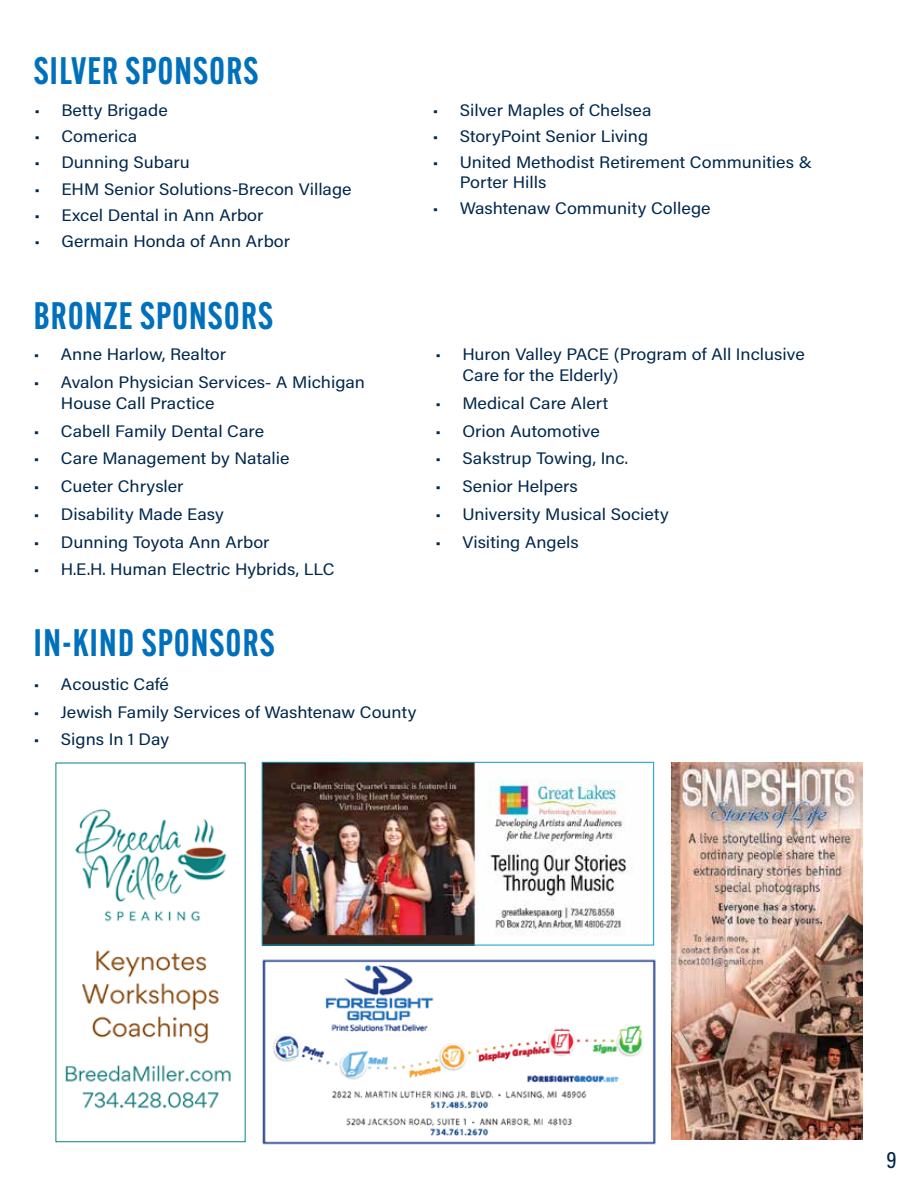
<style>
.page{position:relative;width:918px;height:1188px;background:#fff}
.page>*{position:absolute;margin:0;border:0;box-sizing:border-box;transform-origin:0 0}
.t1{font:600 37.5px "Alternate Gothic Cond ATF";letter-spacing:.03em;color:#0070bd}
.t2{font:500 24px "Acumin Pro Cond";color:#00274c}
.t3{font:16.8px/21px "Acumin Pro Semi Cond";color:#00274c;scale:1.13 1}
</style>
<div class="page">
<img style="left:65px;top:809px;width:166px;height:300px">
<img style="left:672px;top:763px;width:191px;height:376px">
<img style="left:264px;top:764px;width:365px;height:179px">
<div style="left:262px;top:762px;width:392px;height:183px;border:1px solid #08a0c9"></div>
<img style="left:262px;top:959px;width:394px;height:186px">
<h1 class="t1" style="left:34px;top:47px;width:226px">SILVER SPONSORS</h1>
<p class="t3" style="left:34px;top:99px;width:120px">• Betty Brigade</p>
<p class="t3" style="left:34px;top:125px;width:92px">• Comerica</p>
<p class="t3" style="left:34px;top:151px;width:139px">• Dunning Subaru</p>
<p class="t3" style="left:34px;top:178px;width:282px">• EHM Senior Solutions-Brecon Village</p>
<p class="t3" style="left:34px;top:204px;width:204px">• Excel Dental in Ann Arbor</p>
<p class="t3" style="left:34px;top:230px;width:228px">• Germain Honda of Ann Arbor</p>
<p class="t3" style="left:433px;top:99px;width:195px">• Silver Maples of Chelsea</p>
<p class="t3" style="left:433px;top:125px;width:192px">• StoryPoint Senior Living</p>
<p class="t3" style="left:460px;top:152px;width:313px;line-height:19.5px;text-indent:-27px">• United Methodist Retirement Communities &amp;<br>Porter Hills</p>
<p class="t3" style="left:433px;top:197px;width:247px">• Washtenaw Community College</p>
<h1 class="t1" style="left:34px;top:292px;width:240px">BRONZE SPONSORS</h1>
<p class="t3" style="left:34px;top:343px;width:172px">• Anne Harlow, Realtor</p>
<p class="t3" style="left:61px;top:371px;width:271px;text-indent:-27px">• Avalon Physician Services- A Michigan<br>House Call Practice</p>
<p class="t3" style="left:34px;top:419px;width:205px">• Cabell Family Dental Care</p>
<p class="t3" style="left:34px;top:447px;width:228px">• Care Management by Natalie</p>
<p class="t3" style="left:34px;top:475px;width:134px">• Cueter Chrysler</p>
<p class="t3" style="left:34px;top:503px;width:170px">• Disability Made Easy</p>
<p class="t3" style="left:34px;top:530px;width:210px">• Dunning Toyota Ann Arbor</p>
<p class="t3" style="left:34px;top:558px;width:267px">• H.E.H. Human Electric Hybrids, LLC</p>
<h1 class="t1" style="left:34px;top:619px;width:242px">IN-KIND SPONSORS</h1>
<p class="t3" style="left:34px;top:673px;width:121px">• Acoustic Café</p>
<p class="t3" style="left:34px;top:701px;width:340px">• Jewish Family Services of Washtenaw County</p>
<p class="t3" style="left:34px;top:728px;width:121px">• Signs In 1 Day</p>
<p class="t3" style="left:462px;top:343px;width:304px;text-indent:-27px">• Huron Valley PACE (Program of All Inclusive<br>Care for the Elderly)</p>
<p class="t3" style="left:435px;top:392px;width:155px">• Medical Care Alert</p>
<p class="t3" style="left:435px;top:419px;width:147px">• Orion Automotive</p>
<p class="t3" style="left:435px;top:447px;width:172px">• Sakstrup Towing, Inc.</p>
<p class="t3" style="left:435px;top:475px;width:128px">• Senior Helpers</p>
<p class="t3" style="left:435px;top:503px;width:208px">• University Musical Society</p>
<p class="t3" style="left:435px;top:531px;width:128px">• Visiting Angels</p>
<h2 class="t2" style="left:887px;top:1144px;width:12px">9</h2>
</div>
